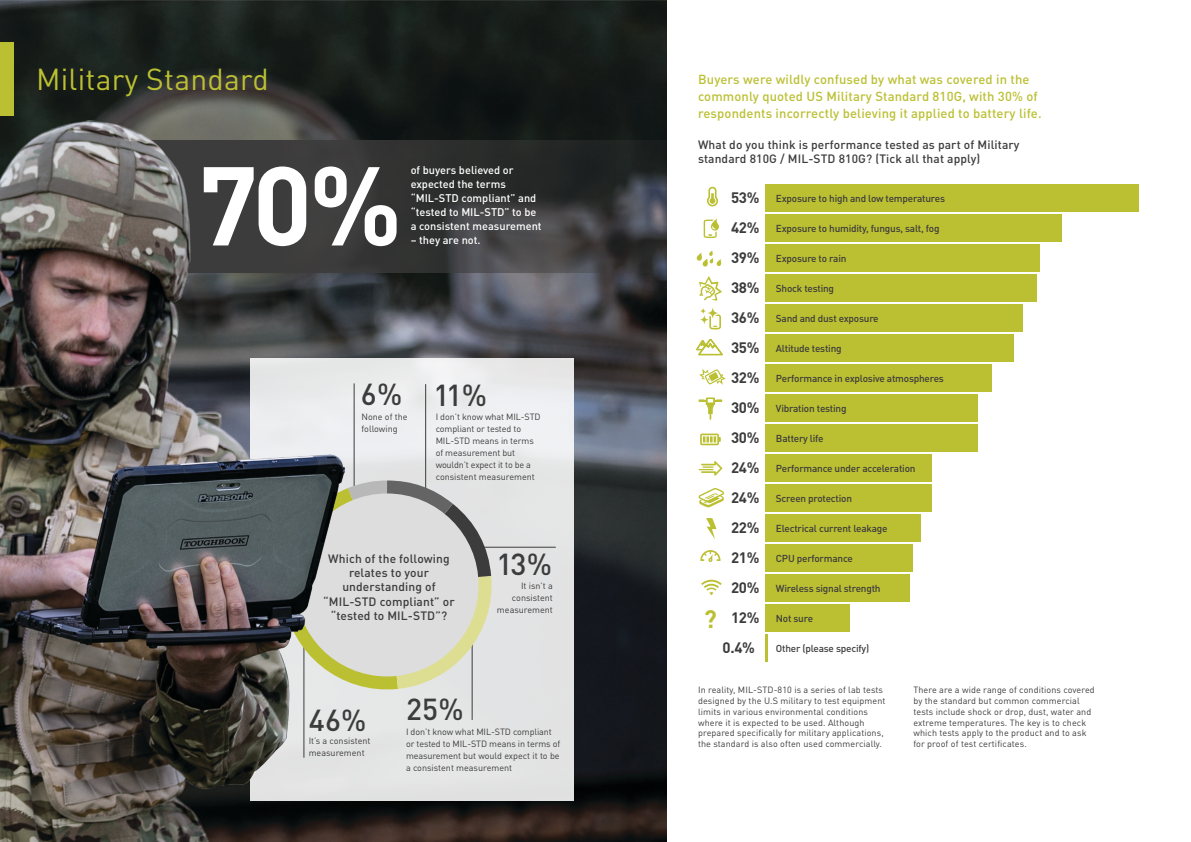
<style>
.page{position:relative;width:1191px;height:842px;background:#fff}
.page>*{position:absolute;margin:0;border:0;box-sizing:border-box;transform-origin:0 0}
.t1{font:700 110px "DIN Pro";color:#fff}
.t2{font:30px "DIN Pro";letter-spacing:.01em;color:#bbc033}
.t3{font:500 30px "DIN Pro";letter-spacing:-.03em;color:#3d3c3c}
.t4{font:700 25px "DIN Pro";color:#bbc033}
.t5{font:700 15px "DIN Pro";letter-spacing:-.02em;color:#3d3c3c}
.t6{font:500 13px/17px "DIN Pro";letter-spacing:.01em;color:#bbc033}
.t7{font:500 12px/14.4px "DIN Pro";letter-spacing:.01em;color:#3d3c3c}
.t8{font:500 11px/14px "DIN Pro";color:#fff}
.t9{font:500 10px "DIN Pro";letter-spacing:-.02em;color:#3d3c3c}
.t10{font:9px/12px "DIN Pro";letter-spacing:.005em;color:#3d3c3c}
</style>
<div class="page">
<hr style="left:765px;top:635px;width:3px;height:27px;background:#bbc033">
<div style="left:765px;top:605px;width:85px;height:27px;background:#bbc033"></div>
<div style="left:765px;top:575px;width:144px;height:27px;background:#bbc033"></div>
<div style="left:765px;top:545px;width:147px;height:27px;background:#bbc033"></div>
<div style="left:765px;top:515px;width:155px;height:27px;background:#bbc033"></div>
<div style="left:765px;top:485px;width:167px;height:27px;background:#bbc033"></div>
<div style="left:765px;top:454px;width:167px;height:28px;background:#bbc033"></div>
<div style="left:765px;top:424px;width:212px;height:27px;background:#bbc033"></div>
<div style="left:765px;top:394px;width:212px;height:27px;background:#bbc033"></div>
<div style="left:765px;top:364px;width:226px;height:27px;background:#bbc033"></div>
<div style="left:765px;top:334px;width:249px;height:27px;background:#bbc033"></div>
<div style="left:765px;top:304px;width:257px;height:27px;background:#bbc033"></div>
<div style="left:765px;top:274px;width:271px;height:27px;background:#bbc033"></div>
<div style="left:765px;top:244px;width:274px;height:27px;background:#bbc033"></div>
<div style="left:765px;top:214px;width:297px;height:27px;background:#bbc033"></div>
<div style="left:765px;top:184px;width:373px;height:27px;background:#bbc033"></div>
<img style="left:0;top:0;width:666px;height:842px">
<svg style="left:359px;top:140px;width:307px;height:133px;background:#353637"></svg>
<div style="left:250px;top:359px;width:324px;height:442px;background:linear-gradient(to bottom,#eaebed,#e0e1e1)"></div>
<hr style="left:425px;top:384px;width:1px;height:109px;background:#3d3c3c">
<hr style="left:472px;top:639px;width:1px;height:81px;background:#3d3c3c">
<hr style="left:477px;top:547px;width:79px;height:1px;background:#3d3c3c">
<svg style="left:699px;top:276px;width:22px;height:25px"></svg>
<svg style="left:698px;top:397px;width:24px;height:23px"></svg>
<svg style="left:696px;top:339px;width:27px;height:16px"></svg>
<svg style="left:707px;top:187px;width:11px;height:19px"></svg>
<svg style="left:700px;top:434px;width:21px;height:11px"></svg>
<svg style="left:696px;top:250px;width:25px;height:17px"></svg>
<svg style="left:698px;top:488px;width:26px;height:19px"></svg>
<svg style="left:703px;top:219px;width:16px;height:19px"></svg>
<svg style="left:700px;top:308px;width:21px;height:21px"></svg>
<svg style="left:699px;top:369px;width:27px;height:16px"></svg>
<svg style="left:700px;top:550px;width:20px;height:12px"></svg>
<svg style="left:698px;top:461px;width:24px;height:15px"></svg>
<svg style="left:701px;top:580px;width:20px;height:15px"></svg>
<svg style="left:706px;top:518px;width:10px;height:21px"></svg>
<div style="left:0;top:43px;width:13px;height:73px;background:#bbc033"></div>
<svg style="left:359px;top:480px;width:137px;height:215px;background:#c5c5b2"></svg>
<div style="left:295px;top:493px;width:183px;height:183px;background:#ddd;border-radius:50%"></div>
<img style="left:0;top:116px;width:359px;height:726px">
<p class="t2" style="left:36px;top:56px;width:234px">Military Standard</p>
<p class="t1" style="left:198px;top:114px;width:205px">70%</p>
<p class="t8" style="left:411px;top:162px;width:133px">of buyers believed or expected the terms “MIL-STD compliant” and “tested to MIL-STD” to be a consistent measurement</p>
<p class="t8" style="left:411px;top:232px;width:71px">– they are not.</p>
<p class="t3" style="left:361px;top:370px;width:43px">6%</p>
<p class="t3" style="left:433px;top:371px;width:55px">11%</p>
<p class="t10" style="left:361px;top:409px;width:48px">None of the following</p>
<p class="t10" style="left:436px;top:410px;width:106px">I don’t know what MIL-STD compliant or tested to<br>MIL-STD means in terms of measurement but wouldn’t expect it to be a consistent measurement</p>
<p class="t7" style="left:323px;top:550px;width:133px;text-align:center">Which of the following relates to your understanding of “MIL-STD compliant” or “tested to MIL-STD”?</p>
<p class="t3" style="left:496px;top:540px;width:57px">13%</p>
<p class="t10" style="left:497px;top:578px;width:57px;text-align:right">It isn’t a consistent measurement</p>
<p class="t3" style="left:309px;top:695px;width:59px">46%</p>
<p class="t10" style="left:309px;top:734px;width:63px">It’s a consistent measurement</p>
<p class="t3" style="left:406px;top:685px;width:59px">25%</p>
<p class="t10" style="left:406px;top:725px;width:156px">I don’t know what MIL-STD compliant or tested to MIL-STD means in terms of measurement but would expect it to be a consistent measurement</p>
<p class="t6" style="left:698px;top:69px;width:345px">Buyers were wildly confused by what was covered in the commonly quoted US Military Standard 810G, with 30% of respondents incorrectly believing it applied to battery life.</p>
<p class="t7" style="left:698px;top:136px;width:323px">What do you think is performance tested as part of Military standard 810G / MIL-STD 810G? (Tick all that apply)</p>
<p class="t5" style="left:731px;top:185px;width:30px">53%</p>
<p class="t5" style="left:731px;top:215px;width:30px">42%</p>
<p class="t5" style="left:731px;top:245px;width:30px">39%</p>
<p class="t5" style="left:731px;top:275px;width:30px">38%</p>
<p class="t5" style="left:731px;top:305px;width:30px">36%</p>
<p class="t5" style="left:731px;top:335px;width:30px">35%</p>
<p class="t5" style="left:731px;top:365px;width:30px">32%</p>
<p class="t5" style="left:731px;top:395px;width:30px">30%</p>
<p class="t5" style="left:731px;top:425px;width:30px">30%</p>
<p class="t5" style="left:731px;top:455px;width:30px">24%</p>
<p class="t5" style="left:731px;top:485px;width:30px">24%</p>
<p class="t5" style="left:731px;top:515px;width:30px">22%</p>
<p class="t5" style="left:731px;top:545px;width:30px">21%</p>
<p class="t5" style="left:731px;top:575px;width:30px">20%</p>
<p class="t5" style="left:731px;top:605px;width:30px">12%</p>
<p class="t5" style="left:722px;top:635px;width:34px">0.4%</p>
<p class="t4" style="left:704px;top:598px;width:15px">?</p>
<p class="t9" style="left:776px;top:190px;width:171px">Exposure to high and low temperatures</p>
<p class="t9" style="left:776px;top:220px;width:165px">Exposure to humidity, fungus, salt, fog</p>
<p class="t9" style="left:776px;top:250px;width:72px">Exposure to rain</p>
<p class="t9" style="left:776px;top:280px;width:60px">Shock testing</p>
<p class="t9" style="left:776px;top:310px;width:104px">Sand and dust exposure</p>
<p class="t9" style="left:776px;top:340px;width:67px">Altitude testing</p>
<p class="t9" style="left:776px;top:370px;width:169px">Performance in explosive atmospheres</p>
<p class="t9" style="left:776px;top:400px;width:72px">Vibration testing</p>
<p class="t9" style="left:776px;top:430px;width:49px">Battery life</p>
<p class="t9" style="left:776px;top:460px;width:141px">Performance under acceleration</p>
<p class="t9" style="left:776px;top:490px;width:78px">Screen protection</p>
<p class="t9" style="left:776px;top:520px;width:113px">Electrical current leakage</p>
<p class="t9" style="left:776px;top:550px;width:78px">CPU performance</p>
<p class="t9" style="left:776px;top:580px;width:106px">Wireless signal strength</p>
<p class="t9" style="left:776px;top:610px;width:39px">Not sure</p>
<p class="t9" style="left:776px;top:640px;width:95px">Other (please specify)</p>
<p class="t10" style="left:698px;top:683px;width:189px;line-height:10.8px">In reality, MIL-STD-810 is a series of lab tests designed by the U.S military to test equipment limits in various environmental conditions where it is expected to be used. Although prepared specifically for military applications, the standard is also often used commercially.</p>
<p class="t10" style="left:913px;top:683px;width:183px;line-height:10.8px">There are a wide range of conditions covered by the standard but common commercial tests include shock or drop, dust, water and extreme temperatures. The key is to check which tests apply to the product and to ask for proof of test certificates.</p>
</div>
